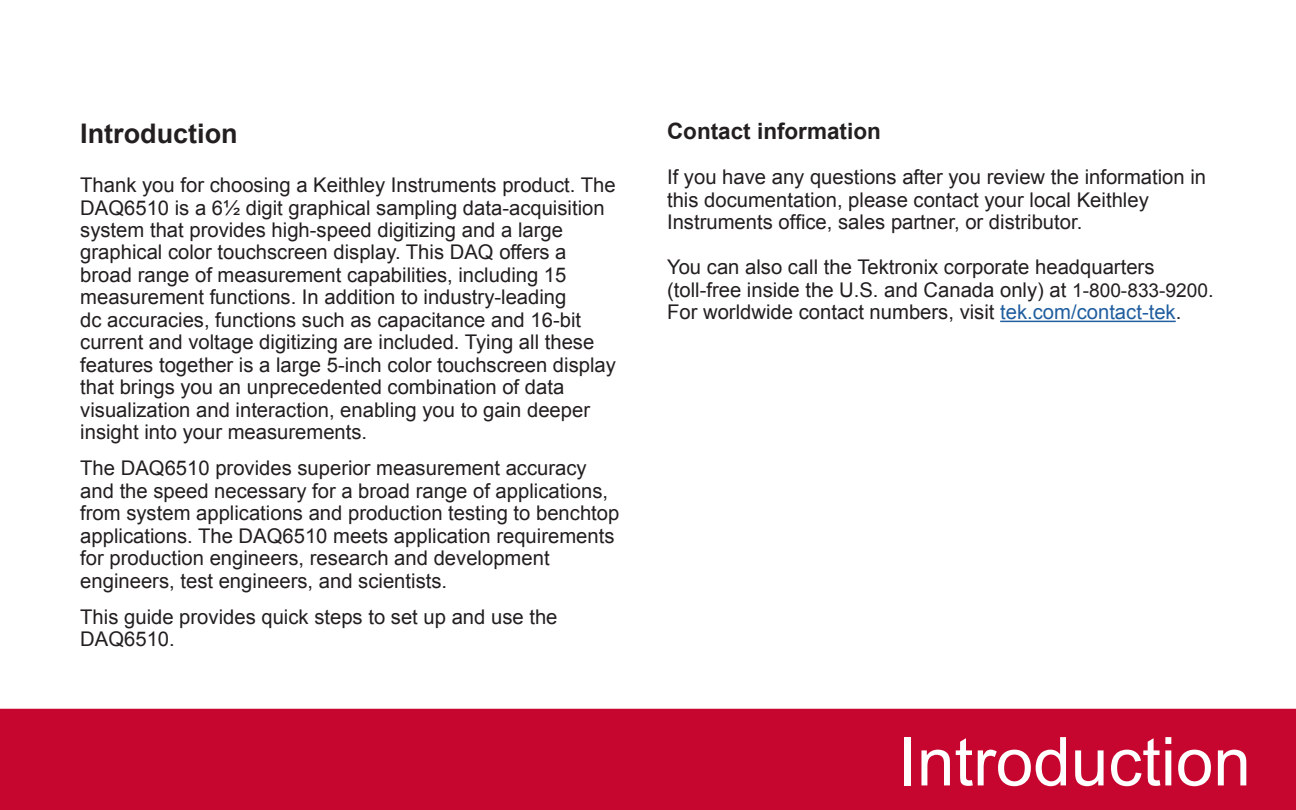
<style>
.page{position:relative;width:1296px;height:810px;background:#fff}
.page>*{position:absolute;margin:0;border:0;box-sizing:border-box;transform-origin:0 0}
.t1{font:67.5px "Arial";color:#fff}
.t2{font:700 27px "Arial";color:#231f20}
.t3{font:700 22.5px "Arial";color:#231f20}
.t4{font:20.25px/22.5px "Arial";color:#231f20}
.s1{font-size:19.12px}
.s2{color:#215e9f}
</style>
<div class="page">
<div style="left:0;top:709px;width:1296px;height:101px;background:#c7062f"></div>
<hr style="left:1000px;top:321px;width:176px;height:1px;background:#215e9f">
<h2 class="t2" style="left:80px;top:115px;width:159px">Introduction</h2>
<p class="t4" style="left:80px;top:174px;width:537px">Thank you for choosing a Keithley Instruments product. The DAQ6510 is a 6½ digit graphical sampling data-acquisition system that provides high-speed digitizing and a large graphical color touchscreen display. This DAQ offers a broad range of measurement capabilities, including 15 measurement functions. In addition to industry-leading<br>dc accuracies, functions such as capacitance and 16-bit current and voltage digitizing are included. Tying all these features together is a large 5-inch color touchscreen display that brings you an unprecedented combination of data visualization and interaction, enabling you to gain deeper insight into your measurements.</p>
<p class="t4" style="left:80px;top:457px;width:541px">The DAQ6510 provides superior measurement accuracy and the speed necessary for a broad range of applications, from system applications and production testing to benchtop applications. The DAQ6510 meets application requirements for production engineers, research and development engineers, test engineers, and scientists.</p>
<p class="t4" style="left:80px;top:606px;width:479px">This guide provides quick steps to set up and use the<br>DAQ6510.</p>
<p class="t3" style="left:667px;top:116px;width:215px">Contact information</p>
<p class="t4" style="left:667px;top:166px;width:541px">If you have any questions after you review the information in this documentation, please contact your local Keithley<br>Instruments office, sales partner, or distributor.</p>
<p class="t4" style="left:667px;top:256px;width:548px">You can also call the Tektronix corporate headquarters (toll‑free inside the U.S. and Canada only) at <span class="s1">1-800-833-9200</span>.<br>For worldwide contact numbers, visit <span class="s2">tek.com/contact-tek</span>.</p>
<h1 class="t1" style="left:898px;top:718px;width:354px">Introduction</h1>
</div>
